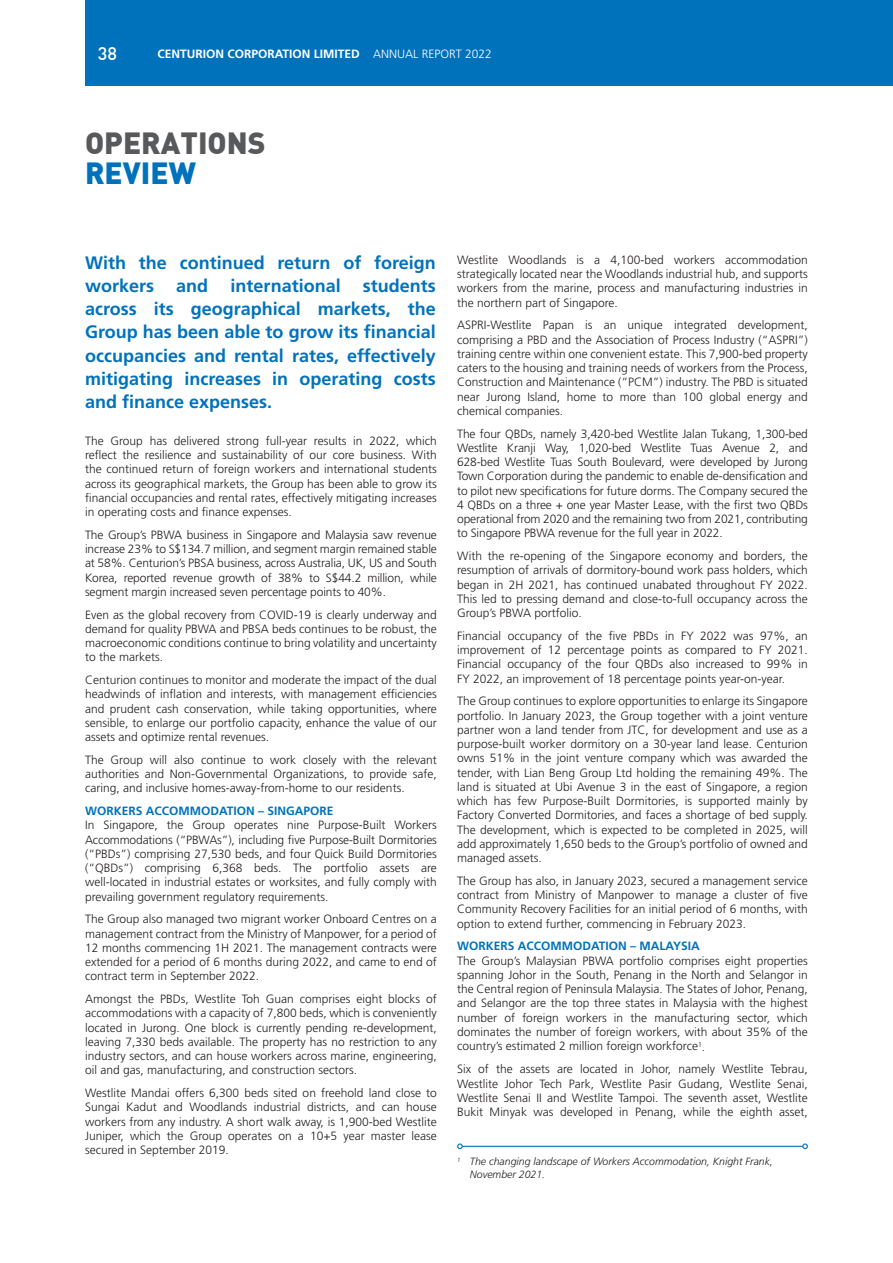
<style>
.page{position:relative;width:893px;height:1263px;background:#fff}
.page>*{position:absolute;margin:0;border:0;box-sizing:border-box;transform-origin:0 0}
.t1{font:30px "DIN Black";color:#58595b}
.t2{font:30px "DIN Black";color:#0072bc}
.t3{font:700 18px/23.2px "Frutiger LT Std";color:#0072bc;text-align:justify}
.t4{font:18px "DIN Medium";color:#fff}
.t5{font:300 12px/14.2px "Frutiger LT Std";color:#231f20;text-align:justify}
.t6{font:700 12px "Frutiger LT Std";color:#0072bc}
.t7{font:700 12px "Frutiger LT Std";color:#fff}
.t8{font:italic 300 10.5px/12px "Frutiger LT Std";color:#231f20}
.s1{font-weight:300}
</style>
<div class="page">
<hr style="left:462px;top:1146px;width:341px;height:1px;background:#0072bc">
<svg style="left:457px;top:1143px;width:6px;height:6px"></svg>
<svg style="left:802px;top:1143px;width:6px;height:6px"></svg>
<div style="left:85px;top:0;width:808px;height:85px;background:#0072bc"></div>
<h2 class="t4" style="left:98px;top:42px;width:21px">38</h2>
<p class="t7" style="left:157px;top:46px;width:336px">CENTURION CORPORATION LIMITED <span class="s1">ANNUAL REPORT 2022</span></p>
<h1 class="t1" style="left:85px;top:123px;width:182px">OPERATIONS</h1>
<h1 class="t2" style="left:85px;top:153px;width:112px">REVIEW</h1>
<p class="t3" style="left:85px;top:251px;width:352px">With the continued return of foreign workers and international students across its geographical markets, the Group has been able to grow its financial occupancies and rental rates, effectively mitigating increases in operating costs and finance expenses.</p>
<p class="t5" style="left:85px;top:434px;width:353px">The Group has delivered strong full-year results in 2022, which reflect the resilience and sustainability of our core business. With the continued return of foreign workers and international students across its geographical markets, the Group has been able to grow its financial occupancies and rental rates, effectively mitigating increases in operating costs and finance expenses.</p>
<p class="t5" style="left:85px;top:528px;width:353px">The Group’s PBWA business in Singapore and Malaysia saw revenue increase 23% to S$134.7 million, and segment margin remained stable at 58%. Centurion’s PBSA business, across Australia, UK, US and South Korea, reported revenue growth of 38% to S$44.2 million, while segment margin increased seven percentage points to 40%.</p>
<p class="t5" style="left:85px;top:607px;width:353px">Even as the global recovery from COVID-19 is clearly underway and demand for quality PBWA and PBSA beds continues to be robust, the macroeconomic conditions continue to bring volatility and uncertainty to the markets.</p>
<p class="t5" style="left:85px;top:673px;width:353px">Centurion continues to monitor and moderate the impact of the dual headwinds of inflation and interests, with management efficiencies and prudent cash conservation, while taking opportunities, where sensible, to enlarge our portfolio capacity, enhance the value of our assets and optimize rental revenues.</p>
<p class="t5" style="left:85px;top:753px;width:353px">The Group will also continue to work closely with the relevant authorities and Non-Governmental Organizations, to provide safe, caring, and inclusive homes-away-from-home to our residents.</p>
<p class="t6" style="left:85px;top:804px;width:250px">WORKERS ACCOMMODATION – SINGAPORE</p>
<p class="t5" style="left:85px;top:818px;width:353px">In Singapore, the Group operates nine Purpose-Built Workers Accommodations (“PBWAs”), including five Purpose-Built Dormitories (“PBDs”) comprising 27,530 beds, and four Quick Build Dormitories (“QBDs”) comprising 6,368 beds. The portfolio assets are well-located in industrial estates or worksites, and fully comply with prevailing government regulatory requirements.</p>
<p class="t5" style="left:85px;top:912px;width:353px">The Group also managed two migrant worker Onboard Centres on a management contract from the Ministry of Manpower, for a period of 12 months commencing 1H 2021. The management contracts were extended for a period of 6 months during 2022, and came to end of contract term in September 2022.</p>
<p class="t5" style="left:85px;top:992px;width:353px">Amongst the PBDs, Westlite Toh Guan comprises eight blocks of accommodations with a capacity of 7,800 beds, which is conveniently located in Jurong. One block is currently pending re-development, leaving 7,330 beds available. The property has no restriction to any industry sectors, and can house workers across marine, engineering, oil and gas, manufacturing, and construction sectors.</p>
<p class="t5" style="left:85px;top:1086px;width:353px">Westlite Mandai offers 6,300 beds sited on freehold land close to Sungai Kadut and Woodlands industrial districts, and can house workers from any industry. A short walk away, is 1,900-bed Westlite Juniper, which the Group operates on a 10+5 year master lease secured in September 2019.</p>
<p class="t5" style="left:457px;top:253px;width:352px">Westlite Woodlands is a 4,100-bed workers accommodation strategically located near the Woodlands industrial hub, and supports workers from the marine, process and manufacturing industries in the northern part of Singapore.</p>
<p class="t5" style="left:457px;top:318px;width:352px">ASPRI-Westlite Papan is an unique integrated development, comprising a PBD and the Association of Process Industry (“ASPRI”) training centre within one convenient estate. This 7,900-bed property caters to the housing and training needs of workers from the Process, Construction and Maintenance (“PCM”) industry. The PBD is situated near Jurong Island, home to more than 100 global energy and chemical companies.</p>
<p class="t5" style="left:457px;top:427px;width:352px">The four QBDs, namely 3,420-bed Westlite Jalan Tukang, 1,300-bed Westlite Kranji Way, 1,020-bed Westlite Tuas Avenue 2, and 628-bed Westlite Tuas South Boulevard, were developed by Jurong Town Corporation during the pandemic to enable de-densification and to pilot new specifications for future dorms. The Company secured the 4 QBDs on a three + one year Master Lease, with the first two QBDs operational from 2020 and the remaining two from 2021, contributing to Singapore PBWA revenue for the full year in 2022.</p>
<p class="t5" style="left:457px;top:549px;width:352px">With the re-opening of the Singapore economy and borders, the resumption of arrivals of dormitory-bound work pass holders, which began in 2H 2021, has continued unabated throughout FY 2022.<br>This led to pressing demand and close-to-full occupancy across the Group’s PBWA portfolio.</p>
<p class="t5" style="left:457px;top:629px;width:352px">Financial occupancy of the five PBDs in FY 2022 was 97%, an improvement of 12 percentage points as compared to FY 2021.<br>Financial occupancy of the four QBDs also increased to 99% in FY 2022, an improvement of 18 percentage points year-on-year.</p>
<p class="t5" style="left:457px;top:694px;width:352px">The Group continues to explore opportunities to enlarge its Singapore portfolio. In January 2023, the Group together with a joint venture partner won a land tender from JTC, for development and use as a purpose-built worker dormitory on a 30-year land lease. Centurion owns 51% in the joint venture company which was awarded the tender, with Lian Beng Group Ltd holding the remaining 49%. The land is situated at Ubi Avenue 3 in the east of Singapore, a region which has few Purpose-Built Dormitories, is supported mainly by Factory Converted Dormitories, and faces a shortage of bed supply.<br>The development, which is expected to be completed in 2025, will add approximately 1,650 beds to the Group’s portfolio of owned and managed assets.</p>
<p class="t5" style="left:457px;top:874px;width:352px">The Group has also, in January 2023, secured a management service contract from Ministry of Manpower to manage a cluster of five Community Recovery Facilities for an initial period of 6 months, with option to extend further, commencing in February 2023.</p>
<p class="t6" style="left:457px;top:939px;width:244px">WORKERS ACCOMMODATION – MALAYSIA</p>
<p class="t5" style="left:457px;top:953px;width:352px">The Group’s Malaysian PBWA portfolio comprises eight properties spanning Johor in the South, Penang in the North and Selangor in the Central region of Peninsula Malaysia. The States of Johor, Penang, and Selangor are the top three states in Malaysia with the highest number of foreign workers in the manufacturing sector, which dominates the number of foreign workers, with about 35% of the country’s estimated 2 million foreign workforce<sup>1</sup>.</p>
<p class="t5" style="left:457px;top:1062px;width:352px">Six of the assets are located in Johor, namely Westlite Tebrau, Westlite Johor Tech Park, Westlite Pasir Gudang, Westlite Senai, Westlite Senai II and Westlite Tampoi. The seventh asset, Westlite Bukit Minyak was developed in Penang, while the eighth asset,</p>
<p class="t8" style="left:470px;top:1156px;width:305px;text-indent:-13px"><sup>1</sup> The changing landscape of Workers Accommodation, Knight Frank,<br>November 2021.</p>
</div>
